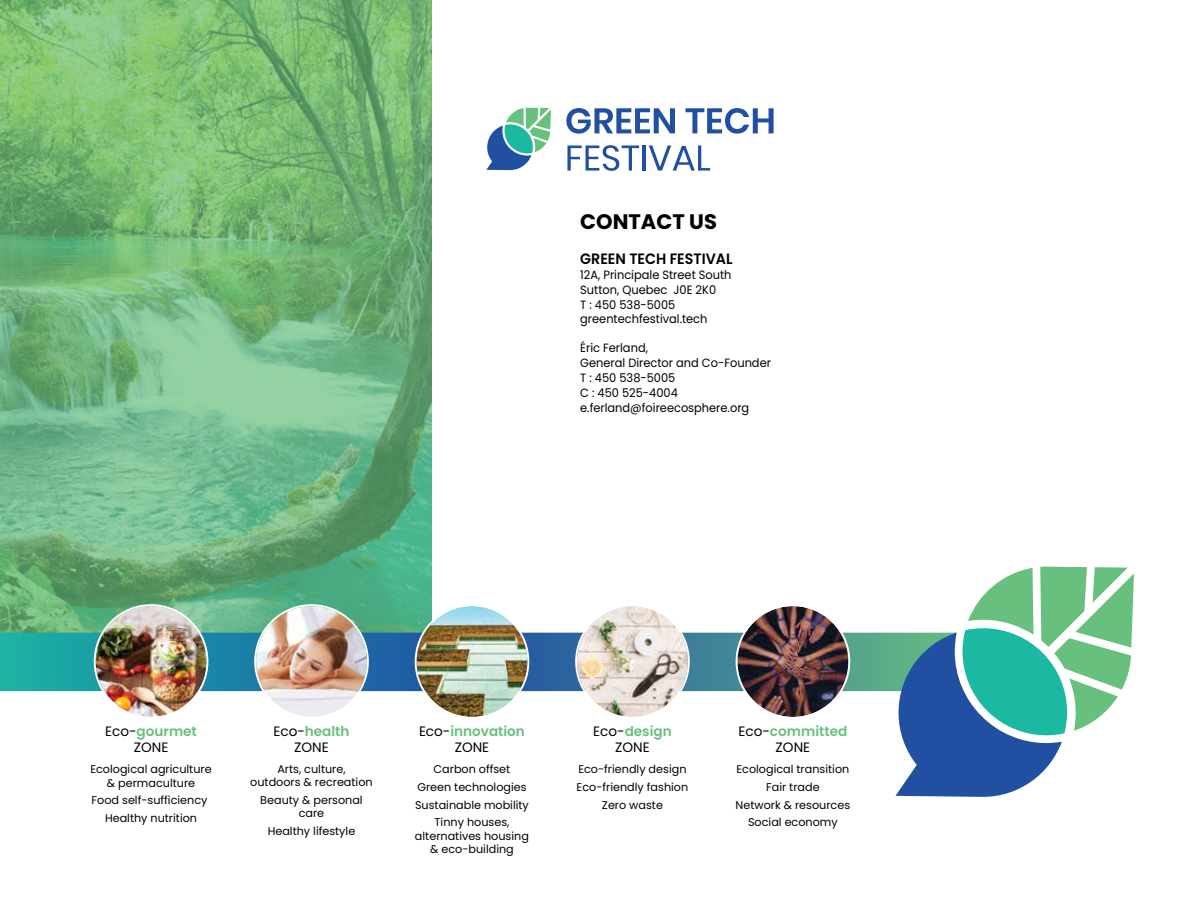
<style>
.page{position:relative;width:1188px;height:918px;background:#fff}
.page>*{position:absolute;margin:0;border:0;box-sizing:border-box;transform-origin:0 0}
.t1{font:700 21px "Poppins";color:#000}
.t2{font:600 15px "Poppins";color:#000;scale:.95 1}
.t3{font:13.65px/16px "Poppins";color:#000;text-align:center}
.t4{font:600 13.65px/16px "Poppins";color:#67c07d;text-align:center}
.t5{font:12px/15px "Poppins";color:#000;scale:.95 1}
.t6{font:11.25px/17.5px "Poppins";color:#000;text-align:center}
.s1{font-weight:600;color:#67c07d}
.s2{font-weight:400;color:#000}
</style>
<div class="page">
<svg style="left:0;top:0;width:432px;height:633px;background:#72b67c"></svg>
<svg style="left:566px;top:108px;width:109px;height:26px"></svg>
<svg style="left:686px;top:108px;width:88px;height:26px"></svg>
<svg style="left:567px;top:145px;width:72px;height:26px"></svg>
<hr style="left:642px;top:146px;width:4px;height:25px;background:#2150a3">
<svg style="left:649px;top:146px;width:61px;height:25px"></svg>
<svg style="left:486px;top:108px;width:65px;height:62px"></svg>
<svg style="left:0;top:633px;width:896px;height:58px;background:#2b899e"></svg>
<img style="left:94px;top:604px;width:114px;height:113px">
<img style="left:254px;top:604px;width:115px;height:113px">
<img style="left:415px;top:604px;width:114px;height:113px">
<svg style="left:575px;top:606px;width:115px;height:111px"></svg>
<img style="left:736px;top:606px;width:114px;height:111px">
<svg style="left:896px;top:567px;width:238px;height:230px"></svg>
<h1 class="t1" style="left:580px;top:210px;width:138px">CONTACT US</h1>
<h2 class="t2" style="left:580px;top:250px;width:162px">GREEN TECH FESTIVAL</h2>
<p class="t5" style="left:580px;top:267px;width:161px">12A, Principale Street South<br>Sutton, Quebec J0E 2K0<br>T : 450 538-5005 greentechfestival.tech</p>
<p class="t5" style="left:580px;top:340px;width:202px">Éric Ferland,<br>General Director and Co-Founder<br>T : 450 538-5005<br>C : 450 525-4004 e.ferland@foireecosphere.org</p>
<p class="t3" style="left:105px;top:723px;width:93px">Eco-<span class="s1">gourmet<br></span>ZONE</p>
<p class="t6" style="left:90px;top:763px;width:123px;line-height:13.5px">Ecological agriculture &amp; permaculture</p>
<p class="t6" style="left:92px;top:792px;width:117px">Food self-sufficiency<br>Healthy nutrition</p>
<p class="t3" style="left:273px;top:723px;width:78px">Eco-<span class="s1">health<br></span>ZONE</p>
<p class="t6" style="left:250px;top:762px;width:124px;line-height:13.5px">Arts, culture,<br>outdoors &amp; recreation</p>
<p class="t6" style="left:260px;top:793px;width:104px;line-height:13.5px">Beauty &amp; personal care</p>
<p class="t6" style="left:268px;top:822px;width:89px">Healthy lifestyle</p>
<p class="t4" style="left:419px;top:723px;width:107px"><span class="s2">Eco-</span>innovation<br><span class="s2">ZONE</span></p>
<p class="t6" style="left:415px;top:761px;width:115px">Carbon offset<br>Green technologies<br>Sustainable mobility<br>Tinny houses,</p>
<p class="t6" style="left:415px;top:829px;width:116px;line-height:13.5px">alternatives housing &amp; eco-building</p>
<p class="t3" style="left:593px;top:723px;width:80px">Eco-<span class="s1">design<br></span>ZONE</p>
<p class="t6" style="left:577px;top:761px;width:113px">Eco-friendly design<br>Eco-friendly fashion<br>Zero waste</p>
<p class="t4" style="left:739px;top:723px;width:110px"><span class="s2">Eco-</span>committed<br><span class="s2">ZONE</span></p>
<p class="t6" style="left:736px;top:761px;width:116px">Ecological transition<br>Fair trade<br>Network &amp; resources<br>Social economy</p>
</div>
